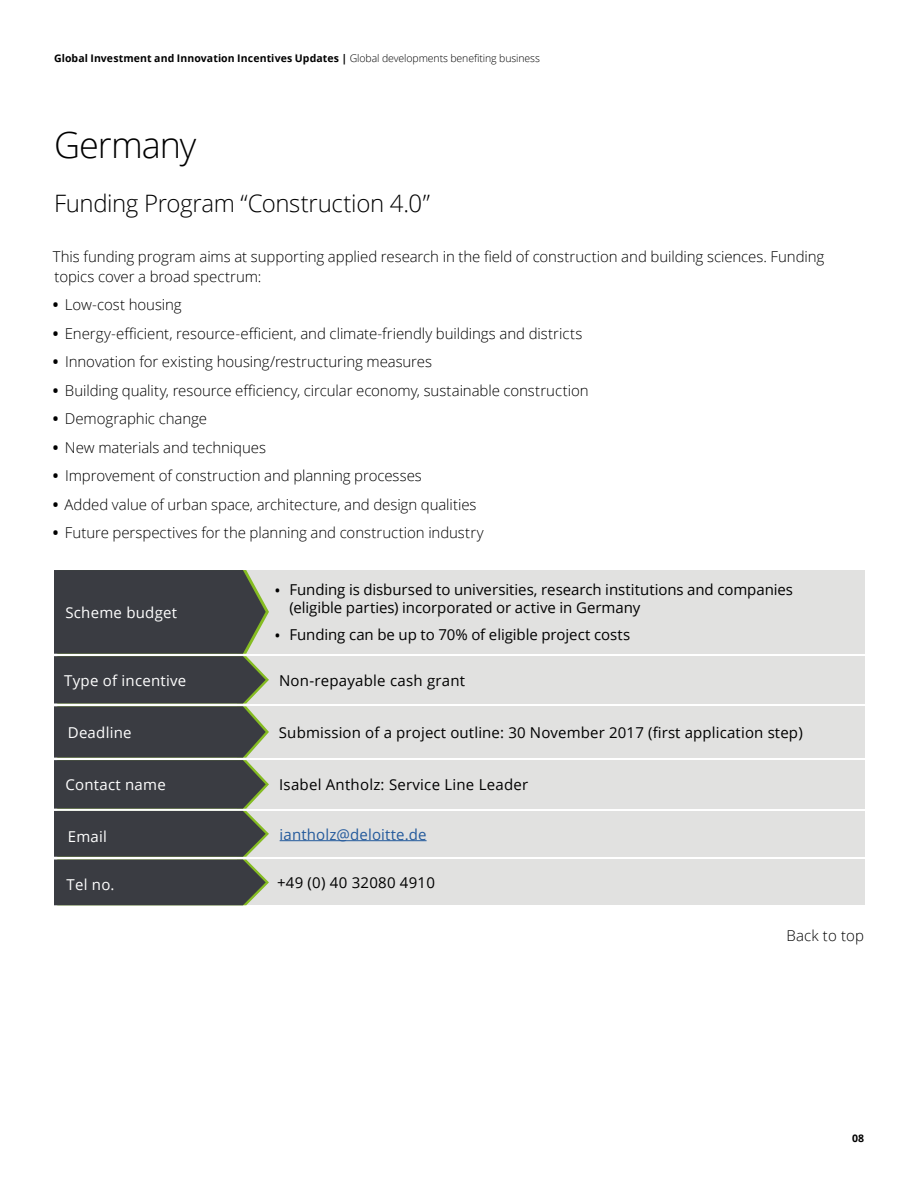
<style>
.page{position:relative;width:918px;height:1188px;background:#fff}
.page>*{position:absolute;margin:0;border:0;box-sizing:border-box;transform-origin:0 0}
.Story_heading_light{font:300 36px "Open Sans";letter-spacing:-.03em;color:#000}
.Introduction__14_18p{font:300 24px "Open Sans";letter-spacing:-.015em;color:#000}
.Body_copy__8_5_12pt{font:300 15px/19.5px "Open Sans";letter-spacing:-.005em;color:#000}
.Blue_bullet_style_ra{font:15px/18px "Open Sans";letter-spacing:.005em;color:#000}
.Blue_bullet_style_ra-2{font:15px "Open Sans";letter-spacing:.015em;color:#fff}
.New_Body_style_raju{font:15px "Open Sans";letter-spacing:.01em;color:#245a9c}
.New_Body_style_raju-2{font:300 15px "Open Sans";letter-spacing:.01em;color:#000}
.Brochure_title___Rig{font:700 10.5px "Open Sans";letter-spacing:.01em;color:#000}
.Brochure_title___Rig-2{font:10.5px "Open Sans";letter-spacing:-.01em;color:#000}
.s1{font-weight:300}
.s2{font-weight:700}
.s3{font-weight:700;font-size:12.75px}
</style>
<div class="page">
<div style="left:238px;top:570px;width:627px;height:84px;background:#e1e1e0"></div>
<div style="left:238px;top:656px;width:627px;height:47px;background:#e1e1e0"></div>
<div style="left:238px;top:811px;width:627px;height:46px;background:#e1e1e0"></div>
<div style="left:238px;top:760px;width:627px;height:49px;background:#e1e1e0"></div>
<div style="left:238px;top:706px;width:627px;height:52px;background:#e1e1e0"></div>
<div style="left:238px;top:860px;width:627px;height:45px;background:#e1e1e0"></div>
<svg style="left:54px;top:570px;width:215px;height:335px;background:#4a4d4f"></svg>
<hr style="left:280px;top:840px;width:147px;height:1px;background:#245a9c">
<p class="Brochure_title___Rig" style="left:54px;top:51px;width:487px">Global Investment and Innovation Incentives Updates | <span class="s1">Global developments benefiting business</span></p>
<p class="Brochure_title___Rig-2" style="left:61px;top:51px;width:395px"><span class="s2">rants &amp; Incentives program updates</span> | Global developments benefiting busi ess</p>
<p class="Story_heading_light" style="left:54px;top:120px;width:144px">Germany</p>
<p class="Introduction__14_18p" style="left:54px;top:187px;width:377px">Funding Program “Construction 4.0”</p>
<p class="Body_copy__8_5_12pt" style="left:53px;top:247px;width:773px">This funding program aims at supporting applied research in the field of construction and building sciences. Funding topics cover a broad spectrum:</p>
<p class="Body_copy__8_5_12pt" style="left:53px;top:295px;width:131px"><span class="s2">•</span> Low-cost housing</p>
<p class="Body_copy__8_5_12pt" style="left:53px;top:323px;width:531px"><span class="s2">•</span> Energy-efficient, resource-efficient, and climate-friendly buildings and districts</p>
<p class="Body_copy__8_5_12pt" style="left:53px;top:352px;width:381px"><span class="s2">•</span> Innovation for existing housing/restructuring measures</p>
<p class="Body_copy__8_5_12pt" style="left:53px;top:380px;width:537px"><span class="s2">•</span> Building quality, resource efficiency, circular economy, sustainable construction</p>
<p class="Body_copy__8_5_12pt" style="left:53px;top:409px;width:156px"><span class="s2">•</span> Demographic change</p>
<p class="Body_copy__8_5_12pt" style="left:53px;top:437px;width:215px"><span class="s2">•</span> New materials and techniques</p>
<p class="Body_copy__8_5_12pt" style="left:53px;top:466px;width:371px"><span class="s2">•</span> Improvement of construction and planning processes</p>
<p class="Body_copy__8_5_12pt" style="left:53px;top:494px;width:425px"><span class="s2">•</span> Added value of urban space, architecture, and design qualities</p>
<p class="Body_copy__8_5_12pt" style="left:53px;top:523px;width:433px"><span class="s2">•</span> Future perspectives for the planning and construction industry</p>
<p class="Blue_bullet_style_ra-2" style="left:65px;top:602px;width:113px">Scheme budget</p>
<p class="Blue_bullet_style_ra-2" style="left:64px;top:670px;width:124px">Type of incentive</p>
<p class="Blue_bullet_style_ra-2" style="left:68px;top:722px;width:65px">Deadline</p>
<p class="Blue_bullet_style_ra-2" style="left:66px;top:774px;width:102px">Contact name</p>
<p class="Blue_bullet_style_ra-2" style="left:68px;top:826px;width:41px">Email</p>
<p class="Blue_bullet_style_ra-2" style="left:67px;top:874px;width:50px">Tel no.</p>
<p class="Blue_bullet_style_ra" style="left:290px;top:580px;width:505px;text-indent:-14px"><span class="s3">•</span> Funding is disbursed to universities, research institutions and companies (eligible parties) incorporated or active in Germany</p>
<p class="Blue_bullet_style_ra" style="left:275px;top:625px;width:357px"><span class="s3">•</span> Funding can be up to 70% of eligible project costs</p>
<p class="Blue_bullet_style_ra" style="left:279px;top:671px;width:188px">Non-repayable cash grant</p>
<p class="Blue_bullet_style_ra" style="left:279px;top:723px;width:525px">Submission of a project outline: 30 November 2017 (first application step)</p>
<p class="Blue_bullet_style_ra" style="left:279px;top:775px;width:251px">Isabel Antholz: Service Line Leader</p>
<p class="New_Body_style_raju" style="left:280px;top:824px;width:148px">iantholz@deloitte.de</p>
<p class="Blue_bullet_style_ra" style="left:277px;top:873px;width:159px">+49 (0) 40 32080 4910</p>
<p class="New_Body_style_raju-2" style="left:787px;top:925px;width:79px">Back to top</p>
<p class="Brochure_title___Rig" style="left:852px;top:1131px;width:13px">08</p>
</div>
